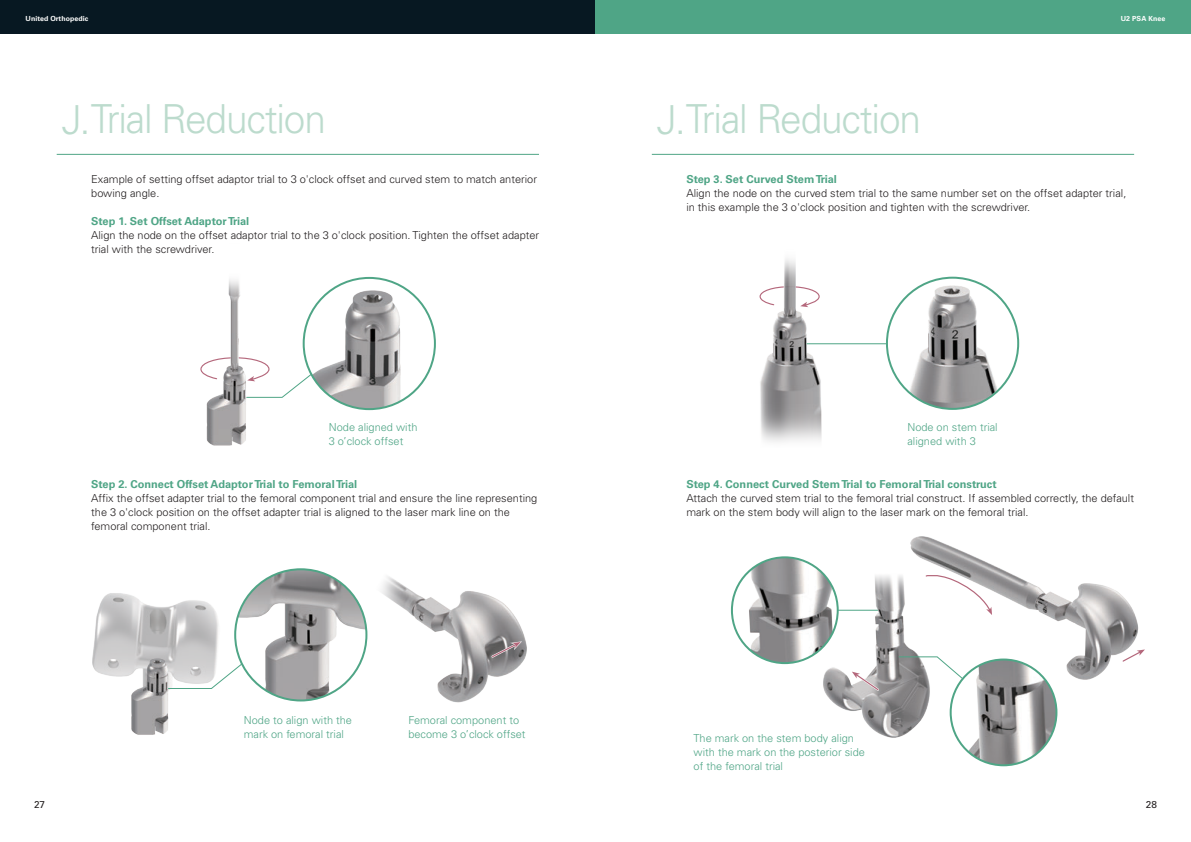
<style>
.page{position:relative;width:1191px;height:842px;background:#fff}
.page>*{position:absolute;margin:0;border:0;box-sizing:border-box;transform-origin:0 0}
.大標{font:300 40px "Univers LT Pro 45";letter-spacing:-.03em;color:#bcdbcd}
.內文{font:300 11px/14px "Univers LT Pro 45";color:#231f20}
.內文-2{font:300 11px/14px "Univers LT Pro 45";color:#4fa586}
.內文-3{font:700 11px "Univers LT Pro 65";color:#4fa586}
.t1{font:10px "Univers LT Pro 55 Roman";color:#231f20}
.t2{font:700 7px "Univers LT Pro 65";letter-spacing:.01em;color:#fff}
</style>
<div class="page">
<div style="left:0;top:0;width:595px;height:34px;background:#071822"></div>
<div style="left:595px;top:0;width:596px;height:34px;background:#4fa586"></div>
<img style="left:910px;top:536px;width:229px;height:150px">
<img style="left:345px;top:576px;width:182px;height:127px">
<img style="left:92px;top:593px;width:127px;height:142px">
<hr style="left:57px;top:154px;width:482px;height:1px;background:#4fa586">
<hr style="left:652px;top:154px;width:482px;height:1px;background:#4fa586">
<img style="left:304px;top:278px;width:108px;height:131px">
<img style="left:897px;top:278px;width:112px;height:131px">
<img style="left:235px;top:569px;width:131px;height:131px;border-radius:66px">
<img style="left:206px;top:279px;width:40px;height:167px">
<svg style="left:200px;top:357px;width:112px;height:41px"></svg>
<svg style="left:167px;top:663px;width:76px;height:26px"></svg>
<img style="left:759px;top:258px;width:67px;height:184px">
<hr style="left:807px;top:343px;width:79px;height:1px;background:#4fa586">
<img style="left:815px;top:571px;width:123px;height:167px">
<svg style="left:898px;top:656px;width:87px;height:42px"></svg>
<img style="left:950px;top:659px;width:106px;height:106px;border-radius:53px">
<div style="left:949px;top:658px;width:108px;height:108px;border:2px solid #4fa586;border-radius:50%"></div>
<hr style="left:832px;top:610px;width:45px;height:1px;background:#4fa586">
<img style="left:732px;top:557px;width:105px;height:106px;border-radius:53px">
<div style="left:731px;top:556px;width:107px;height:108px;border:2px solid #4fa586;border-radius:50%"></div>
<svg style="left:850px;top:671px;width:31px;height:22px"></svg>
<svg style="left:489px;top:641px;width:33px;height:18px"></svg>
<svg style="left:1120px;top:649px;width:25px;height:15px"></svg>
<svg style="left:925px;top:573px;width:67px;height:42px"></svg>
<p class="t2" style="left:26px;top:14px;width:64px">United Orthopedic</p>
<p class="t2" style="left:1120px;top:14px;width:46px">U2 PSA Knee</p>
<p class="大標" style="left:62px;top:93px;width:266px">J.Trial Reduction</p>
<p class="內文" style="left:91px;top:171px;width:447px">Example of setting offset adaptor trial to 3 o'clock offset and curved stem to match anterior bowing angle.</p>
<p class="內文-3" style="left:91px;top:213px;width:160px">Step 1. Set Offset Adaptor Trial</p>
<p class="內文" style="left:91px;top:227px;width:449px">Align the node on the offset adaptor trial to the 3 o'clock position. Tighten the offset adapter trial with the screwdriver.</p>
<p class="大標" style="left:657px;top:93px;width:266px">J.Trial Reduction</p>
<p class="內文-3" style="left:686px;top:171px;width:152px">Step 3. Set Curved Stem Trial</p>
<p class="內文" style="left:686px;top:185px;width:441px">Align the node on the curved stem trial to the same number set on the offset adapter trial, in this example the 3 o'clock position and tighten with the screwdriver.</p>
<p class="內文-2" style="left:329px;top:420px;width:90px">Node aligned with<br>3 o’clock offset</p>
<p class="內文-2" style="left:907px;top:419px;width:92px">Node on stem trial aligned with 3</p>
<p class="內文-3" style="left:91px;top:476px;width:268px">Step 2. Connect Offset Adaptor Trial to Femoral Trial</p>
<p class="內文" style="left:91px;top:491px;width:448px">Affix the offset adapter trial to the femoral component trial and ensure the line representing the 3 o'clock position on the offset adapter trial is aligned to the laser mark line on the femoral component trial.</p>
<p class="內文-2" style="left:244px;top:713px;width:110px">Node to align with the mark on femoral trial</p>
<p class="內文-2" style="left:408px;top:713px;width:119px">Femoral component to become 3 o’clock offset</p>
<p class="內文-3" style="left:686px;top:476px;width:312px">Step 4. Connect Curved Stem Trial to Femoral Trial construct</p>
<p class="內文" style="left:686px;top:491px;width:449px">Attach the curved stem trial to the femoral trial construct. If assembled correctly, the default mark on the stem body will align to the laser mark on the femoral trial.</p>
<p class="內文-2" style="left:693px;top:731px;width:173px">The mark on the stem body align with the mark on the posterior side of the femoral trial</p>
<p class="t1" style="left:34px;top:798px;width:13px">27</p>
<p class="t1" style="left:1145px;top:798px;width:13px">28</p>
</div>
